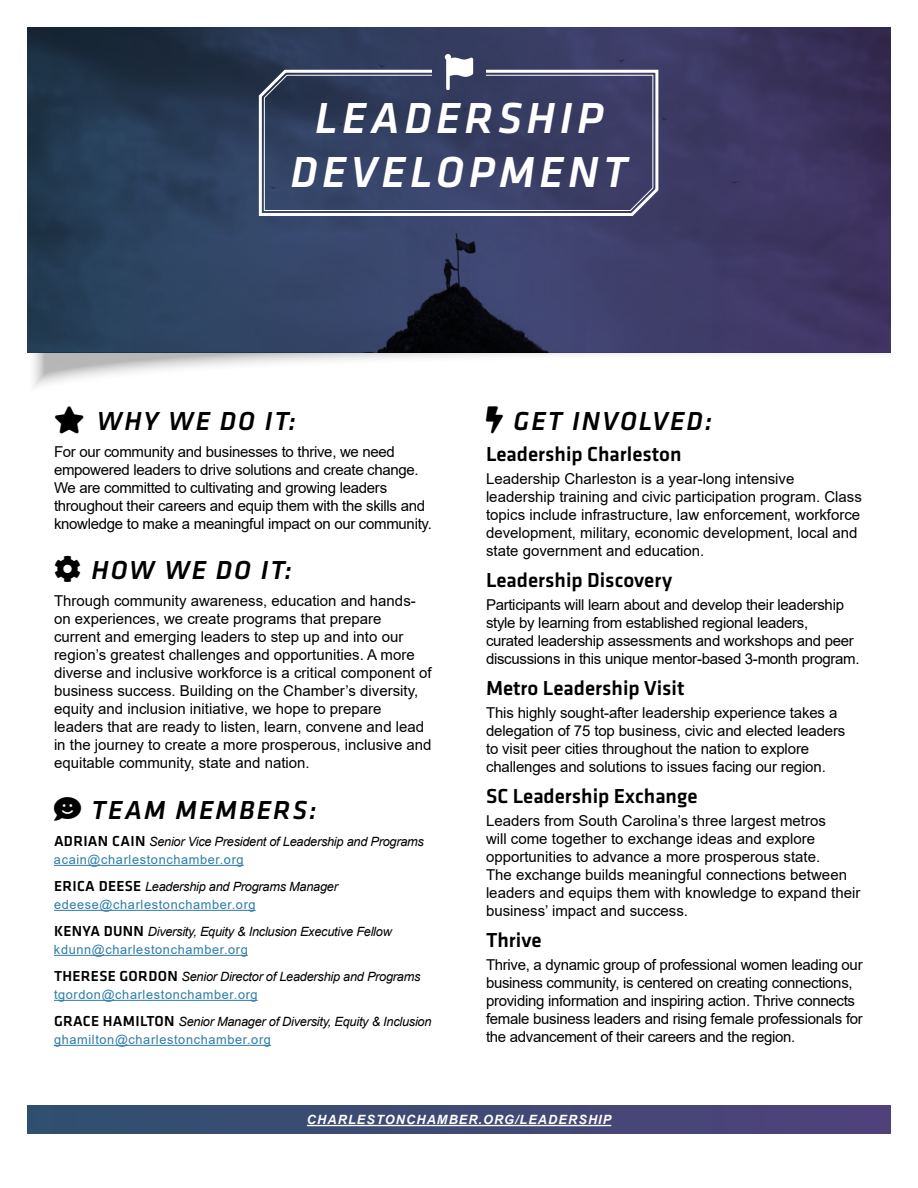
<style>
.page{position:relative;width:918px;height:1188px;background:#fff}
.page>*{position:absolute;margin:0;border:0;box-sizing:border-box;transform-origin:0 0}
.t1{font:italic 500 45px/54px "Klavika";letter-spacing:.1em;color:#fff;text-align:center}
.t2{font:italic 500 27px "Klavika";letter-spacing:.075em;color:#000}
.t3{font:500 21px "Klavika";color:#000}
.t4{font:15px/18px "Arial";color:#000}
.t5{font:15px/18px "Arial";letter-spacing:-.02em;color:#000}
.t6{font:italic 12.75px/18px "Arial";letter-spacing:-.02em;color:#000}
.t7{font:italic 700 12.75px "Arial";letter-spacing:.085em;color:#fff}
.s1{font-family:"Klavika";font-weight:500;font-style:normal;font-size:15px}
.s2{font-style:normal;color:#2b7ba7}
</style>
<div class="page">
<div style="left:27px;top:1105px;width:864px;height:29px;background:linear-gradient(to right,#2f516e,#50417b)"></div>
<svg style="left:27px;top:27px;width:864px;height:325px;background:#323a5d"></svg>
<hr style="left:307px;top:1125px;width:304px;height:1px;background:#fff">
<hr style="left:54px;top:865px;width:190px;height:1px;background:#2b7ba7">
<hr style="left:54px;top:910px;width:202px;height:1px;background:#2b7ba7">
<hr style="left:54px;top:955px;width:194px;height:1px;background:#2b7ba7">
<hr style="left:54px;top:1000px;width:204px;height:1px;background:#2b7ba7">
<hr style="left:54px;top:1045px;width:217px;height:1px;background:#2b7ba7">
<svg style="left:445px;top:54px;width:28px;height:14px"></svg>
<svg style="left:256px;top:68px;width:405px;height:150px;background:#40486a"></svg>
<svg style="left:27px;top:352px;width:864px;height:35px"></svg>
<h1 class="t1" style="left:290px;top:92px;width:339px">LEADERSHIP<br>DEVELOPMENT</h1>
<h2 class="t2" style="left:97px;top:406px;width:201px">WHY WE DO IT:</h2>
<p class="t5" style="left:54px;top:442px;width:379px">For our community and businesses to thrive, we need empowered leaders to drive solutions and create change.<br>We are committed to cultivating and growing leaders throughout their careers and equip them with the skills and knowledge to make a meaningful impact on our community.</p>
<h2 class="t2" style="left:92px;top:556px;width:202px">HOW WE DO IT:</h2>
<p class="t4" style="left:54px;top:592px;width:379px">Through community awareness, education and hands&shy;on experiences, we create programs that prepare current and emerging leaders to step up and into our region’s greatest challenges and opportunities. A more diverse and inclusive workforce is a critical component of business success. Building on the Chamber’s diversity, equity and inclusion initiative, we hope to prepare leaders that are ready to listen, learn, convene and lead in the journey to create a more prosperous, inclusive and equitable community, state and nation.</p>
<h2 class="t2" style="left:92px;top:795px;width:227px">TEAM MEMBERS:</h2>
<p class="t6" style="left:54px;top:833px;width:371px"><span class="s1">ADRIAN CAIN</span> Senior Vice President of Leadership and Programs <span class="s2">acain@charlestonchamber.org</span></p>
<p class="t6" style="left:54px;top:878px;width:285px"><span class="s1">ERICA DEESE</span> Leadership and Programs Manager <span class="s2">edeese@charlestonchamber.org</span></p>
<p class="t6" style="left:54px;top:923px;width:339px"><span class="s1">KENYA DUNN</span> Diversity, Equity &amp; Inclusion Executive Fellow <span class="s2">kdunn@charlestonchamber.org</span></p>
<p class="t6" style="left:54px;top:968px;width:368px"><span class="s1">THERESE GORDON</span> Senior Director of Leadership and Programs <span class="s2">tgordon@charlestonchamber.org</span></p>
<p class="t6" style="left:54px;top:1013px;width:379px"><span class="s1">GRACE HAMILTON</span> Senior Manager of Diversity, Equity &amp; Inclusion <span class="s2">ghamilton@charlestonchamber.org</span></p>
<h2 class="t2" style="left:513px;top:406px;width:200px">GET INVOLVED:</h2>
<h3 class="t3" style="left:486px;top:443px;width:197px">Leadership Charleston</h3>
<p class="t4" style="left:486px;top:469px;width:377px">Leadership Charleston is a year-long intensive leadership training and civic participation program. Class topics include infrastructure, law enforcement, workforce development, military, economic development, local and state government and education.</p>
<h3 class="t3" style="left:486px;top:569px;width:188px">Leadership Discovery</h3>
<p class="t5" style="left:486px;top:595px;width:375px">Participants will learn about and develop their leadership style by learning from established regional leaders, curated leadership assessments and workshops and peer discussions in this unique mentor-based 3-month program.</p>
<h3 class="t3" style="left:486px;top:677px;width:200px">Metro Leadership Visit</h3>
<p class="t4" style="left:486px;top:703px;width:361px">This highly sought-after leadership experience takes a delegation of 75 top business, civic and elected leaders to visit peer cities throughout the nation to explore challenges and solutions to issues facing our region.</p>
<h3 class="t3" style="left:486px;top:785px;width:213px">SC Leadership Exchange</h3>
<p class="t4" style="left:486px;top:811px;width:376px">Leaders from South Carolina’s three largest metros<br>will come together to exchange ideas and explore opportunities to advance a more prosperous state.<br>The exchange builds meaningful connections between leaders and equips them with knowledge to expand their business’ impact and success.</p>
<h3 class="t3" style="left:486px;top:929px;width:57px">Thrive</h3>
<p class="t5" style="left:486px;top:955px;width:378px">Thrive, a dynamic group of professional women leading our business community, is centered on creating connections, providing information and inspiring action. Thrive connects female business leaders and rising female professionals for the advancement of their careers and the region.</p>
<p class="t7" style="left:307px;top:1111px;width:306px">CHARLESTONCHAMBER.ORG/LEADERSHIP</p>
</div>
